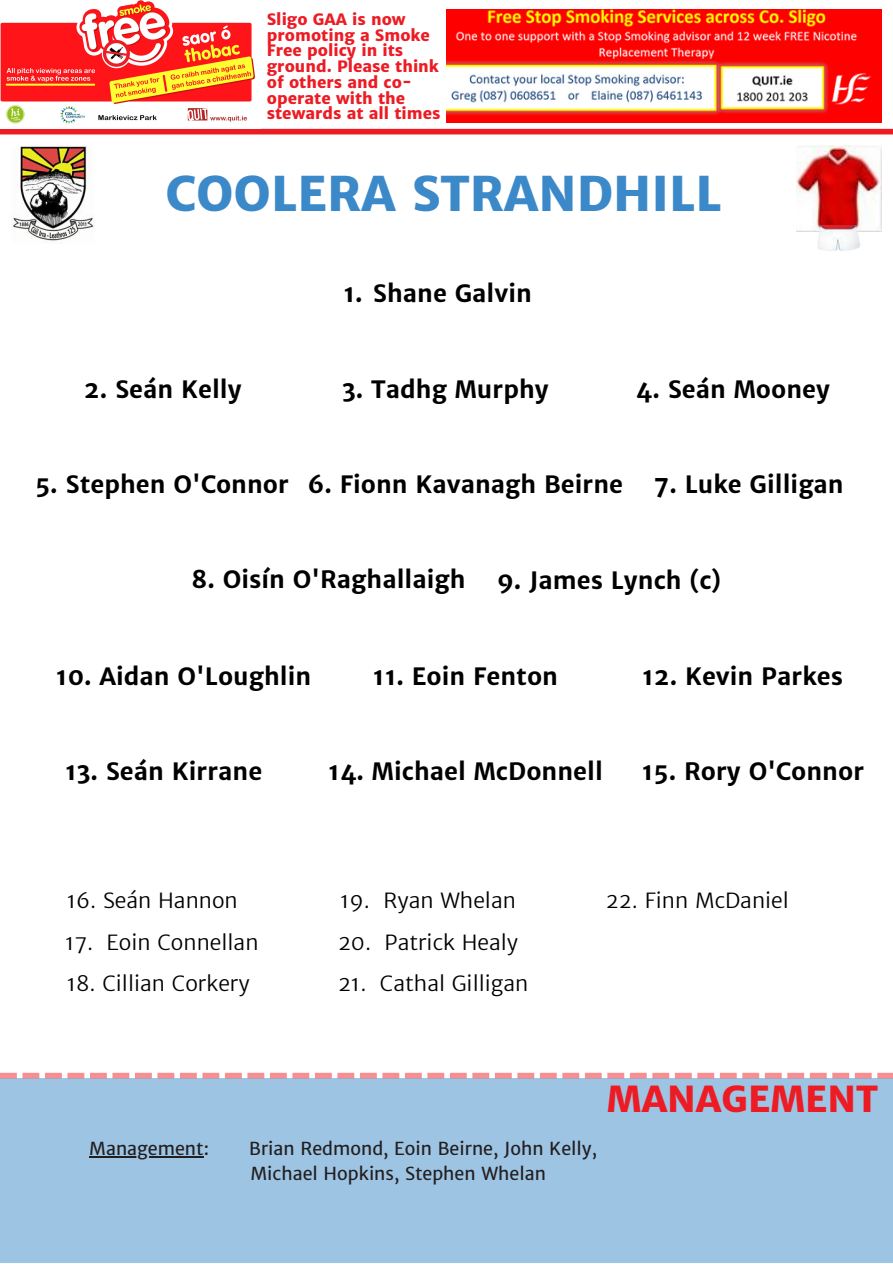
<style>
.page{position:relative;width:893px;height:1264px;background:#fff}
.page>*{position:absolute;margin:0;border:0;box-sizing:border-box;transform-origin:0 0}
.t1{font:800 48px "Merriweather Sans";color:#3b89c9}
.t2{font:800 36px "Merriweather Sans";color:#ed1b24}
.t3{font:700 24px "Merriweather Sans";color:#000}
.t4{font:300 21px "Merriweather Sans";color:#000}
.t5{font:18px/24.8px "Merriweather Sans";color:#231f20}
.t6{font:800 15.75px/15.8px "Merriweather Sans";color:#ed1b24}
</style>
<div class="page">
<div style="left:0;top:1078px;width:892px;height:184px;background:#9ec4e4"></div>
<svg style="left:0;top:1072px;width:892px;height:6px"></svg>
<div style="left:0;top:129px;width:892px;height:5px;background:#ed1b24"></div>
<img style="left:0;top:0;width:255px;height:124px">
<img style="left:446px;top:10px;width:435px;height:112px">
<hr style="left:89px;top:1156px;width:115px;height:1px;background:#231f20">
<img style="left:12px;top:146px;width:82px;height:95px">
<img style="left:796px;top:146px;width:85px;height:85px">
<img style="left:809px;top:225px;width:58px;height:26px">
<p class="t6" style="left:267px;top:11px;width:175px">Sligo GAA is now promoting a Smoke<br>Free policy in its ground. Please think of others and co&shy;operate with the stewards at all times</p>
<h1 class="t1" style="left:165px;top:164px;width:557px">COOLERA STRANDHILL</h1>
<p class="t3" style="left:343px;top:279px;width:190px">1. Shane Galvin</p>
<p class="t3" style="left:84px;top:374px;width:159px">2. Seán Kelly</p>
<p class="t3" style="left:342px;top:374px;width:208px">3. Tadhg Murphy</p>
<p class="t3" style="left:635px;top:374px;width:196px">4. Seán Mooney</p>
<p class="t3" style="left:35px;top:469px;width:589px">5. Stephen O'Connor 6. Fionn Kavanagh Beirne</p>
<p class="t3" style="left:654px;top:469px;width:191px">7. Luke Gilligan</p>
<p class="t3" style="left:191px;top:564px;width:275px">8. Oisín O'Raghallaigh</p>
<p class="t3" style="left:497px;top:565px;width:226px">9. James Lynch (c)</p>
<p class="t3" style="left:56px;top:661px;width:257px">10. Aidan O'Loughlin</p>
<p class="t3" style="left:373px;top:661px;width:187px">11. Eoin Fenton</p>
<p class="t3" style="left:642px;top:661px;width:202px">12. Kevin Parkes</p>
<p class="t3" style="left:65px;top:756px;width:199px">13. Seán Kirrane</p>
<p class="t3" style="left:328px;top:756px;width:276px">14. Michael McDonnell</p>
<p class="t3" style="left:641px;top:756px;width:224px">15. Rory O'Connor</p>
<p class="t4" style="left:67px;top:887px;width:172px">16. Seán Hannon</p>
<p class="t4" style="left:65px;top:928px;width:195px">17. Eoin Connellan</p>
<p class="t4" style="left:67px;top:970px;width:184px">18. Cillian Corkery</p>
<p class="t4" style="left:340px;top:887px;width:177px">19. Ryan Whelan</p>
<p class="t4" style="left:338px;top:928px;width:182px">20. Patrick Healy</p>
<p class="t4" style="left:338px;top:970px;width:192px">21. Cathal Gilligan</p>
<p class="t4" style="left:606px;top:887px;width:184px">22. Finn McDaniel</p>
<p class="t5" style="left:89px;top:1136px;width:121px">Management:</p>
<p class="t5" style="left:249px;top:1136px;width:349px">Brian Redmond, Eoin Beirne, John Kelly,<br>Michael Hopkins, Stephen Whelan</p>
<h2 class="t2" style="left:606px;top:1076px;width:273px">MANAGEMENT</h2>
</div>
